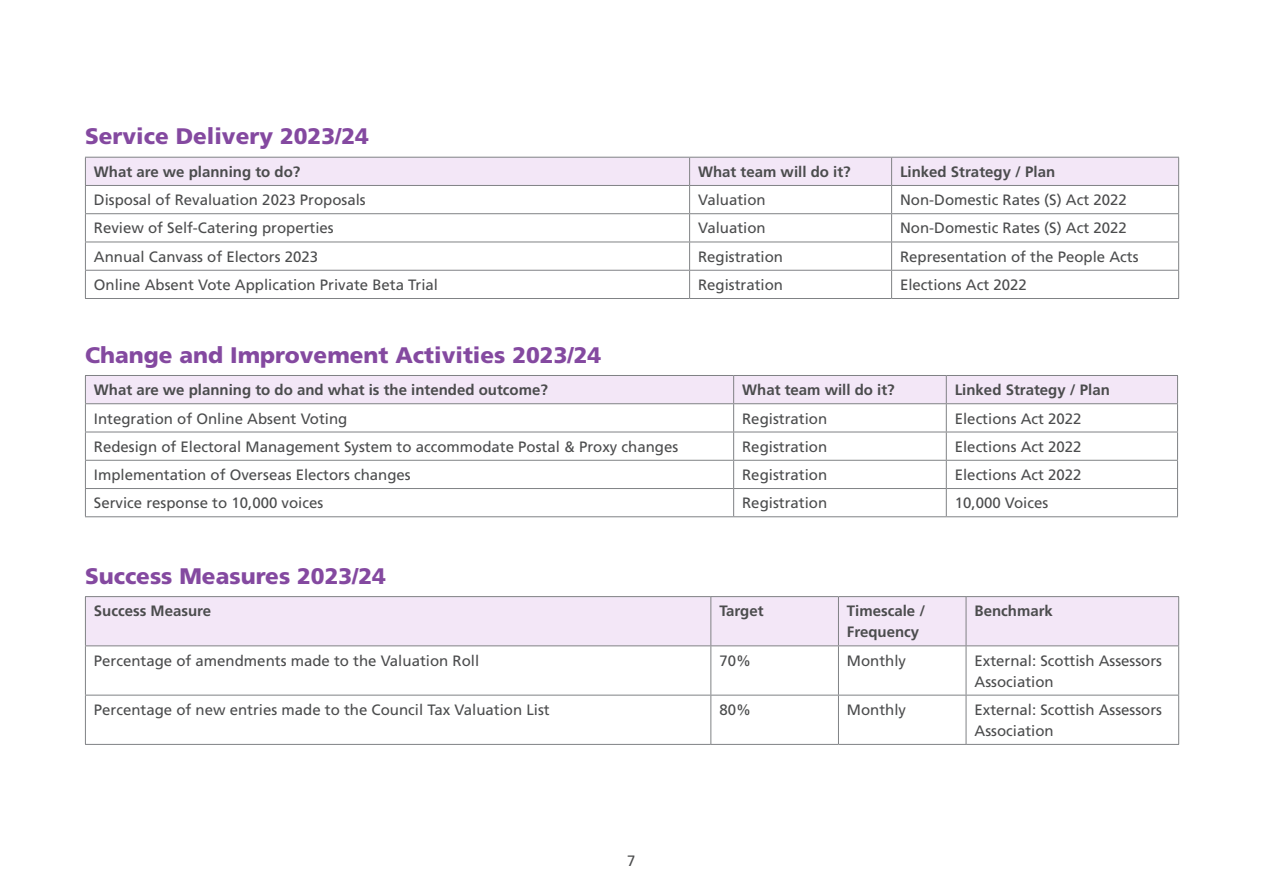
<style>
.page{position:relative;width:1263px;height:893px;background:#fff}
.page>*{position:absolute;margin:0;border:0;box-sizing:border-box;transform-origin:0 0}
.Heading{font:900 22.5px "Frutiger LT Pro";color:#8449a0}
.Body_Text{font:15px/21px "Frutiger LT Pro";color:#4b4c4d}
.Body_Text-2{font:700 15px/21px "Frutiger LT Pro";color:#4b4c4d}
</style>
<div class="page">
<svg style="left:85px;top:157px;width:1094px;height:141px"></svg>
<hr style="left:85px;top:298px;width:605px;height:1px;background:#808285">
<hr style="left:690px;top:298px;width:202px;height:1px;background:#808285">
<hr style="left:892px;top:298px;width:287px;height:1px;background:#808285">
<svg style="left:85px;top:375px;width:1093px;height:141px"></svg>
<hr style="left:85px;top:516px;width:649px;height:1px;background:#808285">
<hr style="left:734px;top:516px;width:212px;height:1px;background:#808285">
<hr style="left:946px;top:516px;width:232px;height:1px;background:#808285">
<div style="left:86px;top:597px;width:1092px;height:48px;background:#f3e7f7"></div>
<hr style="left:85px;top:596px;width:626px;height:1px;background:#808285">
<hr style="left:85px;top:597px;width:1px;height:48px;background:#808285">
<hr style="left:711px;top:596px;width:127px;height:1px;background:#808285">
<hr style="left:710px;top:597px;width:1px;height:48px;background:#808285">
<hr style="left:838px;top:596px;width:128px;height:1px;background:#808285">
<hr style="left:838px;top:597px;width:1px;height:48px;background:#808285">
<hr style="left:966px;top:596px;width:213px;height:1px;background:#808285">
<hr style="left:966px;top:597px;width:1px;height:48px;background:#808285">
<hr style="left:1178px;top:597px;width:1px;height:48px;background:#808285">
<hr style="left:85px;top:645px;width:626px;height:1px;background:#808285">
<hr style="left:85px;top:646px;width:1px;height:49px;background:#808285">
<hr style="left:711px;top:645px;width:127px;height:1px;background:#808285">
<hr style="left:710px;top:646px;width:1px;height:49px;background:#808285">
<hr style="left:838px;top:645px;width:128px;height:1px;background:#808285">
<hr style="left:838px;top:646px;width:1px;height:49px;background:#808285">
<hr style="left:966px;top:645px;width:213px;height:1px;background:#808285">
<hr style="left:966px;top:646px;width:1px;height:49px;background:#808285">
<hr style="left:1178px;top:646px;width:1px;height:49px;background:#808285">
<hr style="left:85px;top:695px;width:626px;height:1px;background:#808285">
<hr style="left:85px;top:695px;width:1px;height:49px;background:#808285">
<hr style="left:711px;top:695px;width:127px;height:1px;background:#808285">
<hr style="left:710px;top:695px;width:1px;height:49px;background:#808285">
<hr style="left:838px;top:695px;width:128px;height:1px;background:#808285">
<hr style="left:838px;top:695px;width:1px;height:49px;background:#808285">
<hr style="left:966px;top:695px;width:213px;height:1px;background:#808285">
<hr style="left:966px;top:695px;width:1px;height:49px;background:#808285">
<hr style="left:1178px;top:695px;width:1px;height:49px;background:#808285">
<hr style="left:85px;top:744px;width:626px;height:1px;background:#808285">
<hr style="left:711px;top:744px;width:127px;height:1px;background:#808285">
<hr style="left:838px;top:744px;width:128px;height:1px;background:#808285">
<hr style="left:966px;top:744px;width:213px;height:1px;background:#808285">
<p class="Heading" style="left:85px;top:123px;width:285px">Service Delivery 2023/24</p>
<p class="Body_Text-2" style="left:94px;top:161px;width:208px">What are we planning to do?</p>
<p class="Body_Text-2" style="left:698px;top:161px;width:154px">What team will do it?</p>
<p class="Body_Text-2" style="left:900px;top:161px;width:157px">Linked Strategy / Plan</p>
<p class="Body_Text" style="left:94px;top:190px;width:273px">Disposal of Revaluation 2023 Proposals</p>
<p class="Body_Text" style="left:698px;top:190px;width:69px">Valuation</p>
<p class="Body_Text" style="left:900px;top:190px;width:228px">Non-Domestic Rates (S) Act 2022</p>
<p class="Body_Text" style="left:94px;top:218px;width:241px">Review of Self-Catering properties</p>
<p class="Body_Text" style="left:698px;top:218px;width:69px">Valuation</p>
<p class="Body_Text" style="left:900px;top:218px;width:228px">Non-Domestic Rates (S) Act 2022</p>
<p class="Body_Text" style="left:94px;top:246px;width:226px">Annual Canvass of Electors 2023</p>
<p class="Body_Text" style="left:698px;top:246px;width:87px">Registration</p>
<p class="Body_Text" style="left:900px;top:246px;width:240px">Representation of the People Acts</p>
<p class="Body_Text" style="left:94px;top:274px;width:346px">Online Absent Vote Application Private Beta Trial</p>
<p class="Body_Text" style="left:698px;top:274px;width:87px">Registration</p>
<p class="Body_Text" style="left:900px;top:274px;width:128px">Elections Act 2022</p>
<p class="Heading" style="left:85px;top:341px;width:518px">Change and Improvement Activities 2023/24</p>
<p class="Body_Text-2" style="left:94px;top:380px;width:455px">What are we planning to do and what is the intended outcome?</p>
<p class="Body_Text-2" style="left:742px;top:380px;width:154px">What team will do it?</p>
<p class="Body_Text-2" style="left:955px;top:380px;width:157px">Linked Strategy / Plan</p>
<p class="Body_Text" style="left:94px;top:408px;width:255px">Integration of Online Absent Voting</p>
<p class="Body_Text" style="left:742px;top:408px;width:87px">Registration</p>
<p class="Body_Text" style="left:955px;top:408px;width:128px">Elections Act 2022</p>
<p class="Body_Text" style="left:94px;top:436px;width:586px">Redesign of Electoral Management System to accommodate Postal &amp; Proxy changes</p>
<p class="Body_Text" style="left:742px;top:436px;width:87px">Registration</p>
<p class="Body_Text" style="left:955px;top:436px;width:128px">Elections Act 2022</p>
<p class="Body_Text" style="left:94px;top:464px;width:318px">Implementation of Overseas Electors changes</p>
<p class="Body_Text" style="left:742px;top:464px;width:87px">Registration</p>
<p class="Body_Text" style="left:955px;top:464px;width:128px">Elections Act 2022</p>
<p class="Body_Text" style="left:94px;top:493px;width:231px">Service response to 10,000 voices</p>
<p class="Body_Text" style="left:742px;top:493px;width:87px">Registration</p>
<p class="Body_Text" style="left:955px;top:493px;width:95px">10,000 Voices</p>
<p class="Heading" style="left:85px;top:562px;width:302px">Success Measures 2023/24</p>
<p class="Body_Text-2" style="left:94px;top:601px;width:119px">Success Measure</p>
<p class="Body_Text-2" style="left:719px;top:601px;width:46px">Target</p>
<p class="Body_Text-2" style="left:847px;top:601px;width:80px">Timescale /<br>Frequency</p>
<p class="Body_Text-2" style="left:974px;top:601px;width:80px">Benchmark</p>
<p class="Body_Text" style="left:94px;top:650px;width:387px">Percentage of amendments made to the Valuation Roll</p>
<p class="Body_Text" style="left:719px;top:650px;width:33px">70%</p>
<p class="Body_Text" style="left:847px;top:650px;width:61px">Monthly</p>
<p class="Body_Text" style="left:974px;top:650px;width:189px">External: Scottish Assessors<br>Association</p>
<p class="Body_Text" style="left:94px;top:699px;width:457px">Percentage of new entries made to the Council Tax Valuation List</p>
<p class="Body_Text" style="left:719px;top:699px;width:33px">80%</p>
<p class="Body_Text" style="left:847px;top:699px;width:61px">Monthly</p>
<p class="Body_Text" style="left:974px;top:699px;width:189px">External: Scottish Assessors<br>Association</p>
<p class="Body_Text" style="left:627px;top:850px;width:10px">7</p>
</div>
